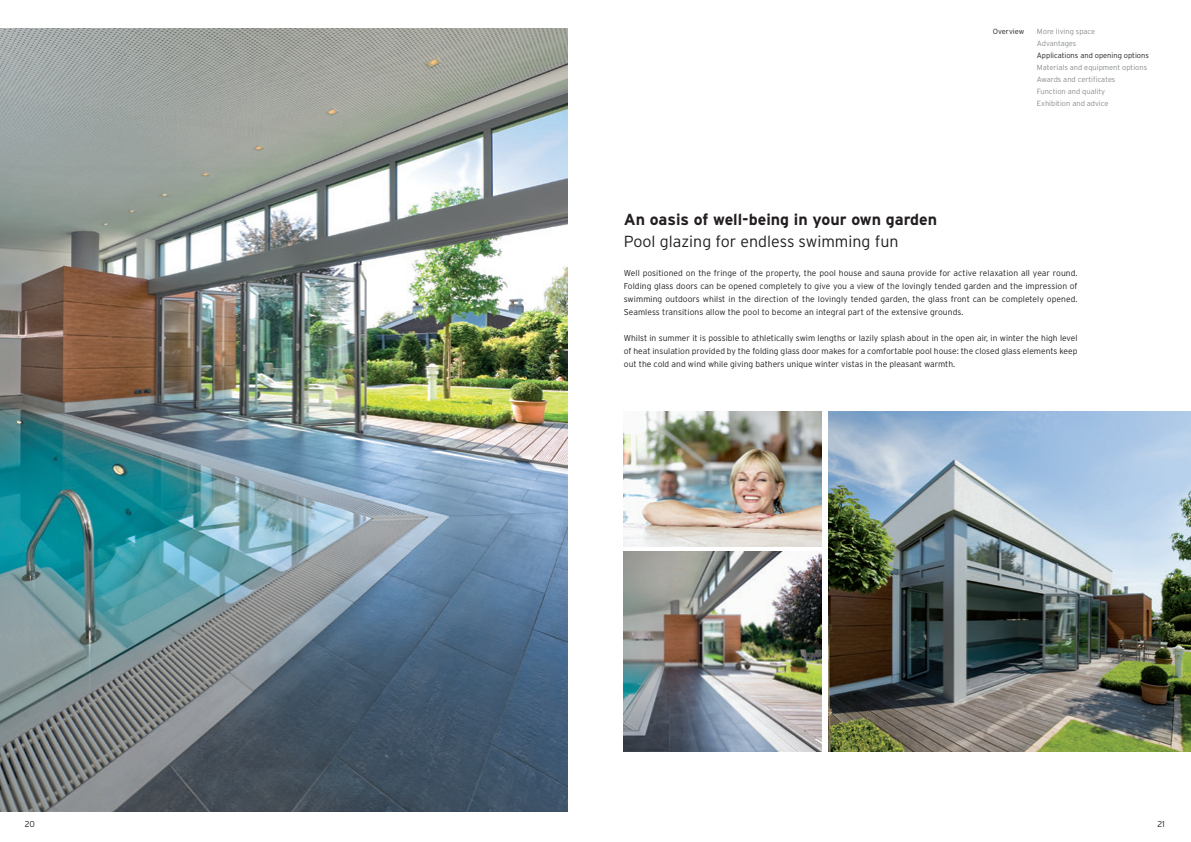
<style>
.page{position:relative;width:1191px;height:842px;background:#fff}
.page>*{position:absolute;margin:0;border:0;box-sizing:border-box;transform-origin:0 0}
.t1{font:700 16px "Interstate OT";color:#231f20}
.t2{font:300 16px "Interstate OT";color:#231f20}
.t3{font:300 8.5px/13px "Interstate OT";color:#231f20;text-align:justify}
.t4{font:300 7.5px/12px "Interstate OT";color:#8a8c8f}
.t5{font:300 7.5px "Interstate OT";color:#231f20}
</style>
<div class="page">
<img style="left:0;top:28px;width:567px;height:784px">
<img style="left:828px;top:411px;width:363px;height:340px">
<img style="left:624px;top:551px;width:197px;height:200px">
<img style="left:624px;top:411px;width:197px;height:135px">
<p class="t5" style="left:992px;top:27px;width:33px">Overview</p>
<p class="t4" style="left:1036px;top:26px;width:60px">More living space</p>
<p class="t4" style="left:992px;top:38px;width:26px">A</p>
<p class="t4" style="left:1041px;top:38px;width:36px">dvantages</p>
<p class="t5" style="left:1036px;top:51px;width:114px">Applications and opening options</p>
<p class="t4" style="left:1036px;top:62px;width:112px">Materials and equipment options<br>Awards and certificates<br>Function and quality<br>Exhibition and advice</p>
<h1 class="t1" style="left:624px;top:210px;width:315px">An oasis of well-being in your own garden</h1>
<h1 class="t2" style="left:624px;top:233px;width:276px">Pool glazing for endless swimming fun</h1>
<p class="t3" style="left:624px;top:267px;width:455px">Well positioned on the fringe of the property, the pool house and sauna provide for active relaxation all year round.<br>Folding glass doors can be opened completely to give you a view of the lovingly tended garden and the impression of swimming outdoors whilst in the direction of the lovingly tended garden, the glass front can be completely opened.<br>Seamless transitions allow the pool to become an integral part of the extensive grounds.</p>
<p class="t3" style="left:624px;top:332px;width:455px">Whilst in summer it is possible to athletically swim lengths or lazily splash about in the open air, in winter the high level of heat insulation provided by the folding glass door makes for a comfortable pool house: the closed glass elements keep out the cold and wind while giving bathers unique winter vistas in the pleasant warmth.</p>
<p class="t3" style="left:25px;top:818px;width:12px">20</p>
<p class="t3" style="left:1157px;top:818px;width:9px">21</p>
</div>
